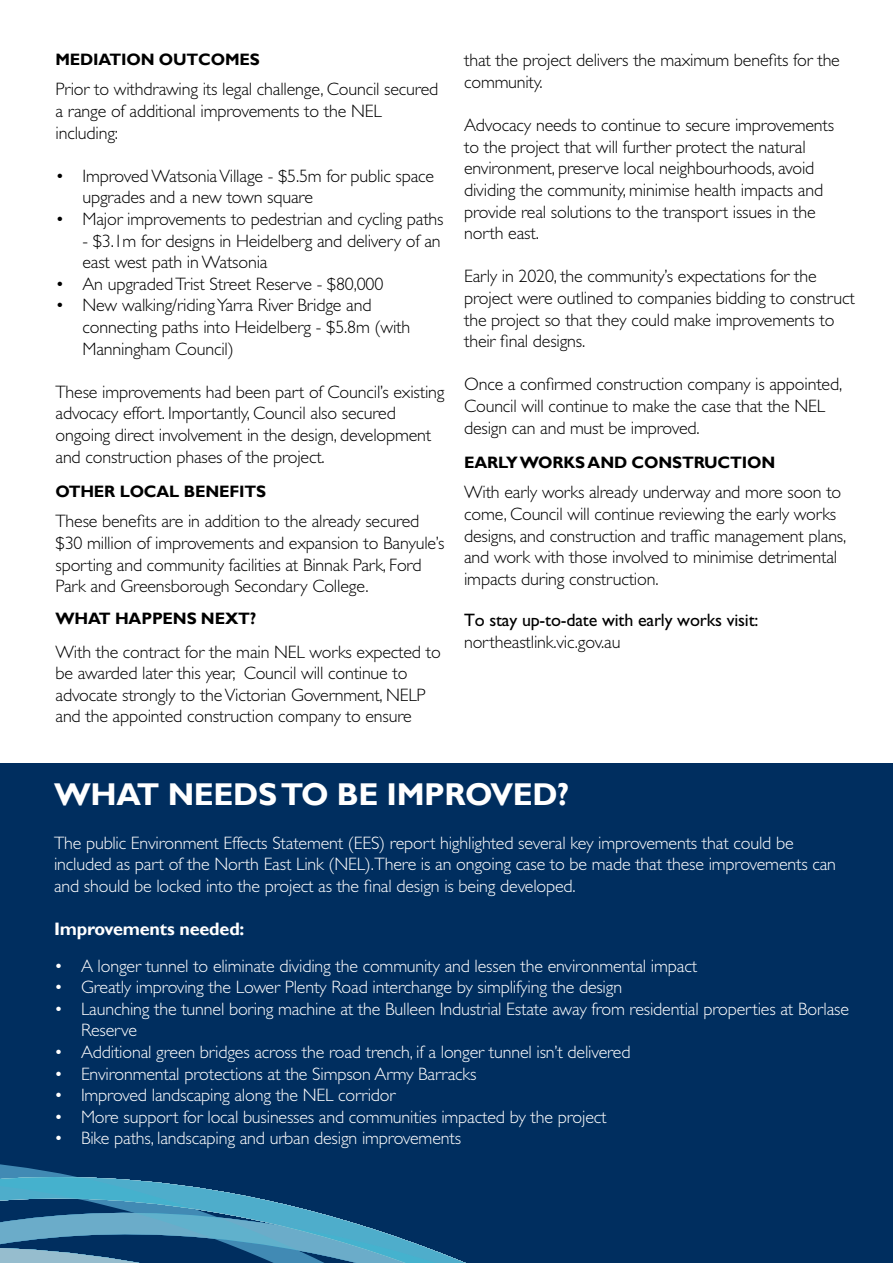
<style>
.page{position:relative;width:893px;height:1263px;background:#fff}
.page>*{position:absolute;margin:0;border:0;box-sizing:border-box;transform-origin:0 0}
.t1{font:700 31.5px "Gill Sans";letter-spacing:-.01em;color:#fff}
.t2{font:300 18px/21.6px "Gill Sans Std";letter-spacing:-.01em;color:#000}
.t3{font:300 18px/21.6px "Gill Sans Std";letter-spacing:-.01em;color:#fff}
.t4{font:18px "Gill Sans Std";letter-spacing:-.01em;color:#000}
.t5{font:700 18px "Gill Sans";letter-spacing:-.01em;color:#fff}
.t6{font:700 16.5px "Gill Sans";letter-spacing:-.01em;color:#000}
</style>
<div class="page">
<div style="left:0;top:764px;width:893px;height:499px;background:#002e5f"></div>
<svg style="left:0;top:1164px;width:466px;height:99px"></svg>
<p class="t6" style="left:55px;top:50px;width:206px">MEDIATION OUTCOMES</p>
<p class="t2" style="left:55px;top:79px;width:384px">Prior to withdrawing its legal challenge, Council secured a range of additional improvements to the NEL including:</p>
<p class="t2" style="left:82px;top:165px;width:353px;text-indent:-27px">• Improved Watsonia Village - $5.5m for public space upgrades and a new town square</p>
<p class="t2" style="left:55px;top:208px;width:390px">• Major improvements to pedestrian and cycling paths</p>
<p class="t2" style="left:82px;top:230px;width:360px">- $3.1m for designs in Heidelberg and delivery of an east west path in Watsonia</p>
<p class="t2" style="left:55px;top:273px;width:329px">• An upgraded Trist Street Reserve - $80,000</p>
<p class="t2" style="left:82px;top:295px;width:329px;text-indent:-27px">• New walking/riding Yarra River Bridge and connecting paths into Heidelberg - $5.8m (with<br>Manningham Council)</p>
<p class="t2" style="left:55px;top:381px;width:391px">These improvements had been part of Council’s existing advocacy effort. Importantly, Council also secured ongoing direct involvement in the design, development and construction phases of the project.</p>
<p class="t6" style="left:55px;top:482px;width:212px">OTHER LOCAL BENEFITS</p>
<p class="t2" style="left:55px;top:511px;width:391px">These benefits are in addition to the already secured $30 million of improvements and expansion to Banyule’s sporting and community facilities at Binnak Park, Ford Park and Greensborough Secondary College.</p>
<p class="t6" style="left:55px;top:609px;width:202px">WHAT HAPPENS NEXT?</p>
<p class="t2" style="left:55px;top:641px;width:387px">With the contract for the main NEL works expected to be awarded later this year, Council will continue to advocate strongly to the Victorian Government, NELP and the appointed construction company to ensure</p>
<p class="t2" style="left:464px;top:50px;width:377px">that the project delivers the maximum benefits for the community.</p>
<p class="t2" style="left:464px;top:114px;width:371px">Advocacy needs to continue to secure improvements to the project that will further protect the natural environment, preserve local neighbourhoods, avoid dividing the community, minimise health impacts and provide real solutions to the transport issues in the north east.</p>
<p class="t2" style="left:464px;top:266px;width:392px">Early in 2020, the community’s expectations for the project were outlined to companies bidding to construct the project so that they could make improvements to their final designs.</p>
<p class="t2" style="left:464px;top:374px;width:380px">Once a confirmed construction company is appointed,<br>Council will continue to make the case that the NEL design can and must be improved.</p>
<p class="t6" style="left:464px;top:453px;width:313px">EARLY WORKS AND CONSTRUCTION</p>
<p class="t2" style="left:464px;top:482px;width:384px">With early works already underway and more soon to come, Council will continue reviewing the early works designs, and construction and traffic management plans,</p>
<p class="t2" style="left:464px;top:546px;width:375px">and work with those involved to minimise detrimental impacts during construction.</p>
<p class="t4" style="left:464px;top:610px;width:296px">To stay up-to-date with early works visit:</p>
<p class="t2" style="left:464px;top:631px;width:158px">northeastlink.vic.gov.au</p>
<h1 class="t1" style="left:54px;top:776px;width:517px">WHAT NEEDS TO BE IMPROVED?</h1>
<p class="t3" style="left:54px;top:832px;width:783px">The public Environment Effects Statement (EES) report highlighted several key improvements that could be included as part of the North East Link (NEL).There is an ongoing case to be made that these improvements can and should be locked into the project as the final design is being developed.</p>
<p class="t5" style="left:54px;top:918px;width:192px">Improvements needed:</p>
<p class="t3" style="left:54px;top:955px;width:10px">•</p>
<p class="t3" style="left:81px;top:955px;width:618px">A longer tunnel to eliminate dividing the community and lessen the environmental impact</p>
<p class="t3" style="left:54px;top:976px;width:570px">• Greatly improving the Lower Plenty Road interchange by simplifying the design</p>
<p class="t3" style="left:81px;top:998px;width:769px;text-indent:-27px">• Launching the tunnel boring machine at the Bulleen Industrial Estate away from residential properties at Borlase<br>Reserve</p>
<p class="t3" style="left:54px;top:1041px;width:578px">• Additional green bridges across the road trench, if a longer tunnel isn’t delivered</p>
<p class="t3" style="left:54px;top:1063px;width:424px">• Environmental protections at the Simpson Army Barracks</p>
<p class="t3" style="left:54px;top:1084px;width:343px">• Improved landscaping along the NEL corridor</p>
<p class="t3" style="left:54px;top:1106px;width:554px">• More support for local businesses and communities impacted by the project</p>
<p class="t3" style="left:54px;top:1128px;width:409px">• Bike paths, landscaping and urban design improvements</p>
</div>
